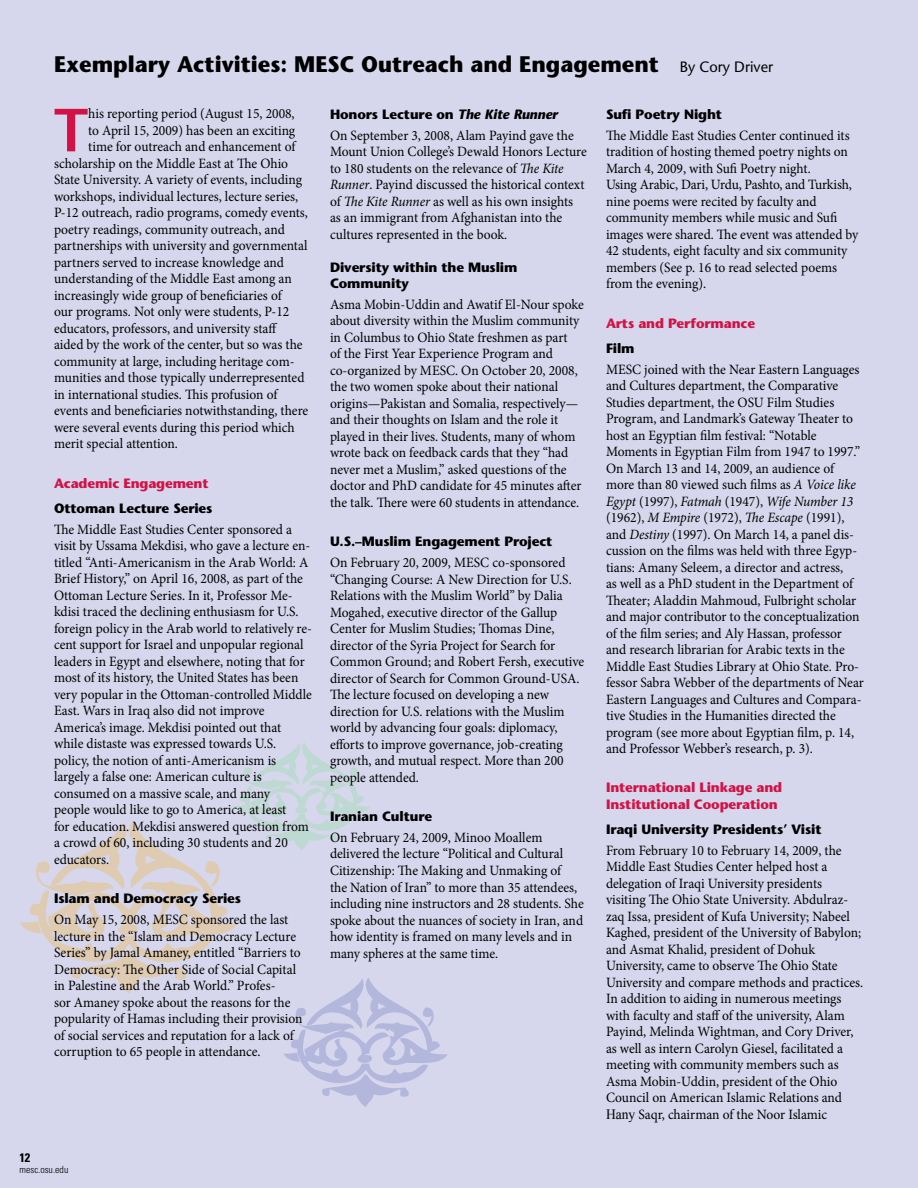
<style>
.page{position:relative;width:918px;height:1188px;background:#d6d7ec}
.page>*{position:absolute;margin:0;border:0;box-sizing:border-box;transform-origin:0 0}
.t1{font:600 60.75px "Stone Sans";color:#d31145;scale:.95 1}
.t2{font:700 22.5px "Stone Sans";color:#000}
.t3{font:14.25px/16.5px "Minion Pro";color:#000;scale:.95 1}
.t4{font:700 13.5px/16.5px "Stone Sans";letter-spacing:-.01em;color:#000}
.t5{font:700 13.5px/16.5px "Stone Sans";letter-spacing:-.01em;color:#d31145}
.t6{font:700 condensed 12.3px "Univers";color:#000}
.t7{font:300 condensed 9.9px "Univers";color:#000}
.s1{font-weight:400;font-size:15px}
.s2{font-style:italic}
.s3{font-family:"Times New Roman"}
</style>
<div class="page">
<svg style="left:20px;top:743px;width:427px;height:364px"></svg>
<h2 class="t2" style="left:54px;top:50px;width:721px">Exemplary Activities: MESC Outreach and Engagement <span class="s1">By Cory Driver</span></h2>
<p class="t4" style="left:330px;top:106px;width:229px">Honors Lecture on <span class="s2">The Kite Runner</span></p>
<p class="t3" style="left:330px;top:127px;width:272px">On September 3, 2008, Alam Payind gave the Mount Union College’s Dewald Honors Lecture to 180 students on the relevance of <span class="s2">The Kite Runner</span>. Payind discussed the historical context of <span class="s2">The Kite Runner</span> as well as his own insights as an immigrant from Afghanistan into the cultures represented in the book.</p>
<p class="t4" style="left:330px;top:258px;width:189px">Diversity within the Muslim<br>Community</p>
<p class="t3" style="left:330px;top:296px;width:269px">Asma Mobin-Uddin and Awatif El-Nour spoke about diversity within the Muslim community in Columbus to Ohio State freshmen as part<br>of the First Year Experience Program and co-organized by MESC. On October 20, 2008, the two women spoke about their national origins—Pakistan and Somalia, respectively— and their thoughts on Islam and the role it played in their lives. Students, many of whom wrote back on feedback cards that they “had never met a Muslim,” asked questions of the doctor and PhD candidate for 45 minutes after the talk. There were 60 students in attendance.</p>
<p class="t4" style="left:330px;top:533px;width:224px">U.S.–Muslim Engagement Project</p>
<p class="t3" style="left:330px;top:554px;width:269px">On February 20, 2009, MESC co-sponsored “Changing Course: A New Direction for U.S.<br>Relations with the Muslim World” by Dalia Mogahed, executive director of the Gallup Center for Muslim Studies; Thomas Dine, director of the Syria Project for Search for Common Ground; and Robert Fersh, executive director of Search for Common Ground-USA.<br>The lecture focused on developing a new direction for U.S. relations with the Muslim world by advancing four goals: diplomacy, efforts to improve governance, job-creating growth, and mutual respect. More than 200 people attended.</p>
<p class="t4" style="left:330px;top:808px;width:104px">Iranian Culture</p>
<p class="t3" style="left:330px;top:829px;width:269px">On February 24, 2009, Minoo Moallem delivered the lecture “Political and Cultural Citizenship: The Making and Unmaking of<br>the Nation of Iran” to more than 35 attendees, including nine instructors and 28 students. She spoke about the nuances of society in Iran, and how identity is framed on many levels and in many spheres at the same time.</p>
<h1 class="t1" style="left:54px;top:92px;width:38px">T</h1>
<p class="t3" style="left:88px;top:106px;width:219px">his reporting period (August 15, 2008,</p>
<p class="t4" style="left:606px;top:106px;width:118px">Sufi Poetry Night</p>
<p class="t3" style="left:606px;top:127px;width:267px">The Middle East Studies Center continued its tradition of hosting themed poetry nights on March 4, 2009, with Sufi Poetry night.<br>Using Arabic, Dari, Urdu, Pashto, and Turkish, nine poems were recited by faculty and community members while music and Sufi images were shared. The event was attended by 42 students, eight faculty and six community members (See p. 16 to read selected poems from the evening).</p>
<p class="t5" style="left:606px;top:314px;width:151px">Arts and Performance</p>
<p class="t4" style="left:606px;top:340px;width:30px">Film</p>
<p class="t3" style="left:606px;top:361px;width:273px">MESC joined with the Near Eastern Languages and Cultures department, the Comparative Studies department, the OSU Film Studies Program, and Landmark’s Gateway Theater to host an Egyptian film festival: “Notable Moments in Egyptian Film from 1947 to 1997.” On March 13 and 14, 2009, an audience of more than 80 viewed such films as <span class="s2">A Voice like Egypt</span> (1997), <span class="s2">Fatmah</span> (1947), <span class="s2">Wife Number 13 </span>(1962), <span class="s2">M Empire</span> (1972), <span class="s2">The Escape</span> (1991), and <span class="s2">Destiny</span> (1997). On March 14, a panel dis&shy;cussion on the films was held with three Egyp&shy;tians: Amany Seleem, a director and actress,<br>as well as a PhD student in the Department of Theater; Aladdin Mahmoud, Fulbright scholar and major contributor to the conceptualization of the film series; and Aly Hassan, professor and research librarian for Arabic texts in the Middle East Studies Library at Ohio State. Pro&shy;fessor Sabra Webber of the departments of Near Eastern Languages and Cultures and Compara&shy;tive Studies in the Humanities directed the program (see more about Egyptian film, p. 14, and Professor Webber’s research, p. 3).</p>
<p class="t5" style="left:606px;top:779px;width:178px">International Linkage and<br>Institutional Cooperation</p>
<p class="t4" style="left:606px;top:821px;width:217px">Iraqi University Presidents’ Visit</p>
<p class="t3" style="left:606px;top:842px;width:272px">From February 10 to February 14, 2009, the Middle East Studies Center helped host a delegation of Iraqi University presidents visiting The Ohio State University. Abdulraz&shy;zaq Issa, president of Kufa University; Nabeel Kaghed, president of the University of Babylon; and Asmat Khalid, president of Dohuk University, came to observe The Ohio State University and compare methods and practices.<br>In addition to aiding in numerous meetings with faculty and staff of the university, Alam Payind, Melinda Wightman, and Cory Driver, as well as intern Carolyn Giesel, facilitated a meeting with community members such as Asma Mobin-Uddin, president of the Ohio Council on American Islamic Relations and <span class="s3">Hany</span> Saqr, chairman of the Noor Islamic</p>
<p class="t3" style="left:88px;top:122px;width:220px">to April 15, 2009) has been an exciting</p>
<p class="t3" style="left:88px;top:139px;width:220px">time for outreach and enhancement of</p>
<p class="t3" style="left:54px;top:155px;width:248px">scholarship on the Middle East at The Ohio</p>
<p class="t3" style="left:54px;top:172px;width:263px">State University. A variety of events, including</p>
<p class="t3" style="left:54px;top:188px;width:259px">workshops, individual lectures, lecture series,</p>
<p class="t3" style="left:54px;top:205px;width:269px">P-12 outreach, radio programs, comedy events,</p>
<p class="t3" style="left:54px;top:221px;width:245px">poetry readings, community outreach, and</p>
<p class="t3" style="left:54px;top:238px;width:268px">partnerships with university and governmental</p>
<p class="t3" style="left:54px;top:254px;width:244px">partners served to increase knowledge and</p>
<p class="t3" style="left:54px;top:271px;width:252px">understanding of the Middle East among an</p>
<p class="t3" style="left:54px;top:287px;width:241px">increasingly wide group of beneficiaries of</p>
<p class="t3" style="left:54px;top:304px;width:249px">our programs. Not only were students, P-12</p>
<p class="t3" style="left:54px;top:320px;width:237px">educators, professors, and university staff</p>
<p class="t3" style="left:54px;top:337px;width:263px">aided by the work of the center, but so was the</p>
<p class="t3" style="left:54px;top:353px;width:255px">community at large, including heritage com-</p>
<p class="t3" style="left:54px;top:370px;width:265px">munities and those typically underrepresented</p>
<p class="t3" style="left:54px;top:386px;width:237px">in international studies. This profusion of</p>
<p class="t3" style="left:54px;top:403px;width:269px">events and beneficiaries notwithstanding, there</p>
<p class="t3" style="left:54px;top:419px;width:255px">were several events during this period which</p>
<p class="t3" style="left:54px;top:436px;width:132px">merit special attention.</p>
<p class="t5" style="left:54px;top:475px;width:156px">Academic Engagement</p>
<p class="t4" style="left:54px;top:500px;width:160px">Ottoman Lecture Series</p>
<p class="t3" style="left:54px;top:521px;width:273px">The Middle East Studies Center sponsored a visit by Ussama Mekdisi, who gave a lecture en&shy;titled “Anti-Americanism in the Arab World: A Brief History,” on April 16, 2008, as part of the Ottoman Lecture Series. In it, Professor Me&shy;kdisi traced the declining enthusiasm for U.S. foreign policy in the Arab world to relatively re&shy;cent support for Israel and unpopular regional leaders in Egypt and elsewhere, noting that for most of its history, the United States has been very popular in the Ottoman-controlled Middle East. Wars in Iraq also did not improve America’s image. Mekdisi pointed out that while distaste was expressed towards U.S. policy, the notion of anti-Americanism is largely a false one: American culture is consumed on a massive scale, and many<br>people would like to go to America, at least<br>for education. Mekdisi answered question from a crowd of 60, including 30 students and 20 educators.</p>
<p class="t4" style="left:54px;top:890px;width:189px">Islam and Democracy Series</p>
<p class="t3" style="left:54px;top:911px;width:263px">On May 15, 2008, MESC sponsored the last lecture in the “Islam and Democracy Lecture Series” by Jamal Amaney, entitled “Barriers to Democracy: The Other Side of Social Capital in Palestine and the Arab World.” Profes-<br>sor Amaney spoke about the reasons for the popularity of Hamas including their provision of social services and reputation for a lack of corruption to 65 people in attendance.</p>
<p class="t6" style="left:20px;top:1150px;width:12px">12</p>
<p class="t7" style="left:20px;top:1164px;width:50px">mesc.osu.edu</p>
</div>
